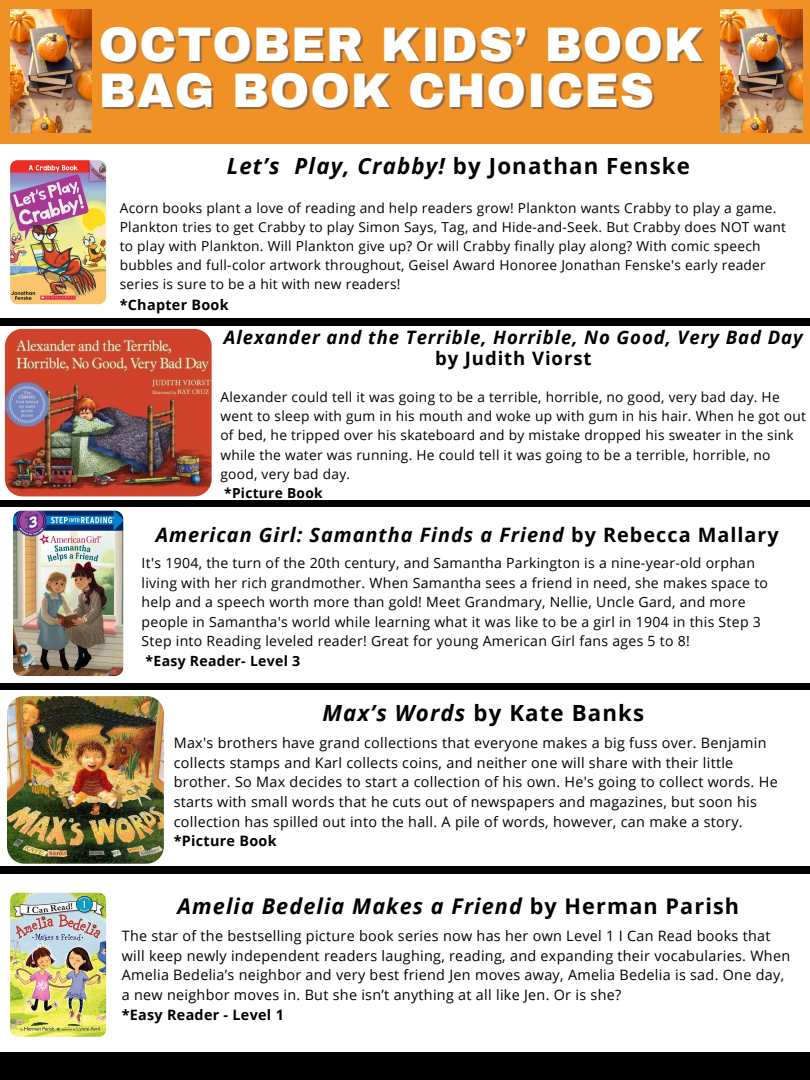
<style>
.page{position:relative;width:810px;height:1080px;background:#000}
.page>*{position:absolute;margin:0;border:0;box-sizing:border-box;transform-origin:0 0}
.t1{font:900 47.5px/45.9px "Archivo";letter-spacing:.02em;color:#fff}
.t2{font:italic 700 22.25px "Open Sans";letter-spacing:.05em;color:#000}
.t3{font:700 22.25px "Open Sans";letter-spacing:.05em;color:#000}
.t4{font:italic 700 21.62px "Open Sans";letter-spacing:.05em;color:#000}
.t5{font:italic 700 19.88px "Open Sans";letter-spacing:.05em;color:#000}
.t6{font:italic 700 18.5px/21.6px "Open Sans";letter-spacing:.05em;color:#000;text-align:center}
.t7{font:14.38px/19.7px "Open Sans";letter-spacing:.02em;color:#000}
.t8{font:700 14.38px "Open Sans";letter-spacing:.02em;color:#000}
.t9{font:14.06px/19.5px "Open Sans";letter-spacing:.02em;color:#000}
.t10{font:700 14.06px "Open Sans";letter-spacing:.02em;color:#000}
.t11{font:13.75px/19.2px "Open Sans";letter-spacing:.02em;color:#000}
.t12{font:700 13.75px "Open Sans";letter-spacing:.02em;color:#000}
.s1{font-style:normal}
.s2{font-style:italic}
.s3{font-weight:700}
</style>
<div class="page">
<div style="left:0;top:142px;width:810px;height:176px;background:#fff"></div>
<img style="left:10px;top:160px;width:96px;height:144px;border-radius:7px">
<div style="left:0;top:0;width:810px;height:144px;background:#f09126"></div>
<div style="left:0;top:326px;width:810px;height:173px;background:#fff"></div>
<div style="left:0;top:507px;width:810px;height:176px;background:#fff"></div>
<div style="left:0;top:691px;width:810px;height:175px;background:#fff"></div>
<div style="left:0;top:874px;width:810px;height:177px;background:#fff"></div>
<img style="left:13px;top:511px;width:110px;height:165px;border-radius:8px">
<img style="left:10px;top:893px;width:96px;height:144px;border-radius:7px">
<img style="left:5px;top:329px;width:207px;height:167px">
<img style="left:10px;top:10px;width:82px;height:122px">
<img style="left:721px;top:10px;width:81px;height:122px">
<img style="left:7px;top:696px;width:157px;height:167px">
<p class="t1" style="left:99px;top:22px;width:606px">OCTOBER KIDS’ BOOK<br>BAG BOOK CHOICES</p>
<p class="t2" style="left:227px;top:150px;width:465px">Let’s Play, Crabby! <span class="s1">by Jonathan Fenske</span></p>
<p class="t11" style="left:120px;top:198px;width:668px">Acorn books plant a love of reading and help readers grow! Plankton wants Crabby to play a game.<br>Plankton tries to get Crabby to play Simon Says, Tag, and Hide-and-Seek. But Crabby does NOT want to play with Plankton. Will Plankton give up? Or will Crabby finally play along? With comic speech bubbles and full-color artwork throughout, Geisel Award Honoree Jonathan Fenske's early reader series is sure to be a hit with new readers!</p>
<h3 class="t8" style="left:120px;top:294px;width:111px">*Chapter Book</h3>
<h3 class="t6" style="left:224px;top:326px;width:580px">Alexander and the Terrible, Horrible, No Good, Very Bad Day <span class="s1">by Judith Viorst</span></h3>
<p class="t11" style="left:220px;top:387px;width:587px">Alexander could tell it was going to be a terrible, horrible, no good, very bad day. He went to sleep with gum in his mouth and woke up with gum in his hair. When he got out of bed, he tripped over his skateboard and by mistake dropped his sweater in the sink while the water was running. He could tell it was going to be a terrible, horrible, no good, very bad day.</p>
<p class="t12" style="left:224px;top:483px;width:100px">*Picture Book</p>
<p class="t5" style="left:156px;top:521px;width:625px">American Girl: Samantha Finds a Friend <span class="s1">by Rebecca Mallary</span></p>
<h2 class="t9" style="left:142px;top:553px;width:628px">It's 1904, the turn of the 20th century, and Samantha Parkington is a nine-year-old orphan living with her rich grandmother. When Samantha sees a friend in need, she makes space to help and a speech worth more than gold! Meet Grandmary, Nellie, Uncle Gard, and more people in Samantha's world while learning what it was like to be a girl in 1904 in this Step 3<br>Step into Reading leveled reader! Great for young American Girl fans ages 5 to 8!</h2>
<p class="t10" style="left:146px;top:651px;width:156px">*Easy Reader- Level 3</p>
<p class="t3" style="left:322px;top:697px;width:323px"><span class="s2">Max’s Words</span> by Kate Banks</p>
<p class="t7" style="left:174px;top:732px;width:605px">Max's brothers have grand collections that everyone makes a big fuss over. Benjamin collects stamps and Karl collects coins, and neither one will share with their little brother. So Max decides to start a collection of his own. He's going to collect words. He starts with small words that he cuts out of newspapers and magazines, but soon his collection has spilled out into the hall. A pile of words, however, can make a story. <span class="s3">*Picture Book</span></p>
<p class="t4" style="left:178px;top:891px;width:563px">Amelia Bedelia Makes a Friend <span class="s1">by Herman Parish</span></p>
<h2 class="t7" style="left:122px;top:925px;width:670px">The star of the bestselling picture book series now has her own Level 1 I Can Read books that will keep newly independent readers laughing, reading, and expanding their vocabularies. When Amelia Bedelia’s neighbor and very best friend Jen moves away, Amelia Bedelia is sad. One day, a new neighbor moves in. But she isn’t anything at all like Jen. Or is she?</h2>
<p class="t8" style="left:122px;top:1004px;width:164px">*Easy Reader - Level 1</p>
</div>
